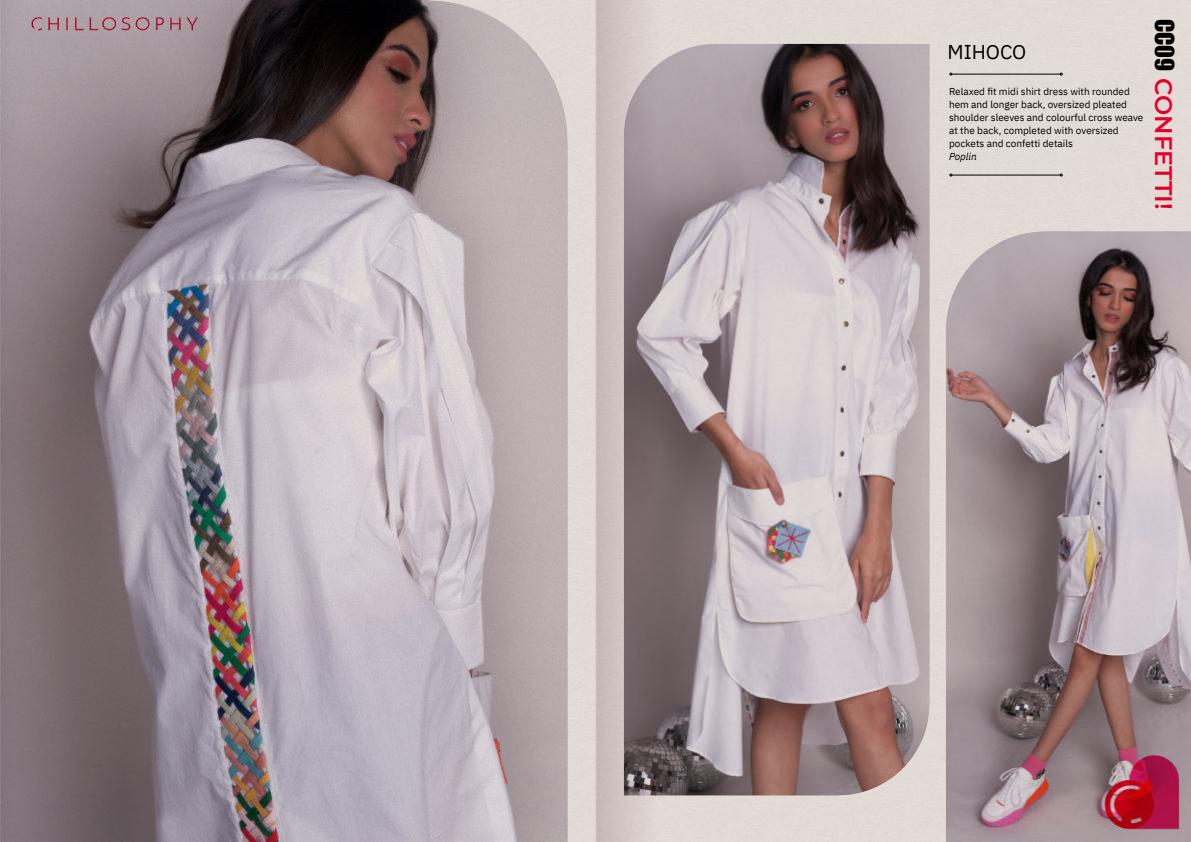
<style>
.page{position:relative;width:1191px;height:842px;background:#fff}
.page>*{position:absolute;margin:0;border:0;box-sizing:border-box;transform-origin:0 0}
.t1{font:600 24px "Montserrat";color:#e4002b}
.t2{font:20px "IBM Plex Sans";color:#000}
.t3{font:10px/13px "IBM Plex Sans";color:#000}
.t4{font:italic 10px "IBM Plex Sans";color:#000}
.s1{font-family:"Impact";font-weight:400;color:#000}
</style>
<div class="page">
<div style="left:0;top:0;width:1191px;height:842px;background:#f13077;opacity:.1"></div>
<img style="left:946px;top:231px;width:245px;height:611px">
<img style="left:0;top:0;width:568px;height:842px">
<img style="left:624px;top:44px;width:305px;height:751px">
<hr style="left:952px;top:74px;width:108px;height:1px;background:#000">
<hr style="left:952px;top:175px;width:108px;height:1px;background:#000">
<h2 class="t2" style="left:947px;top:43px;width:80px">MIHOCO</h2>
<p class="t3" style="left:949px;top:86px;width:196px">Relaxed fit midi shirt dress with rounded hem and longer back, oversized pleated shoulder sleeves and colourful cross weave at the back, completed with oversized pockets and confetti details</p>
<p class="t4" style="left:949px;top:152px;width:29px">Poplin</p>
<h1 class="t1" style="left:1178px;top:19px;width:192px;rotate:90deg"><span class="s1">CC09</span> CONFETTI!</h1>
</div>
